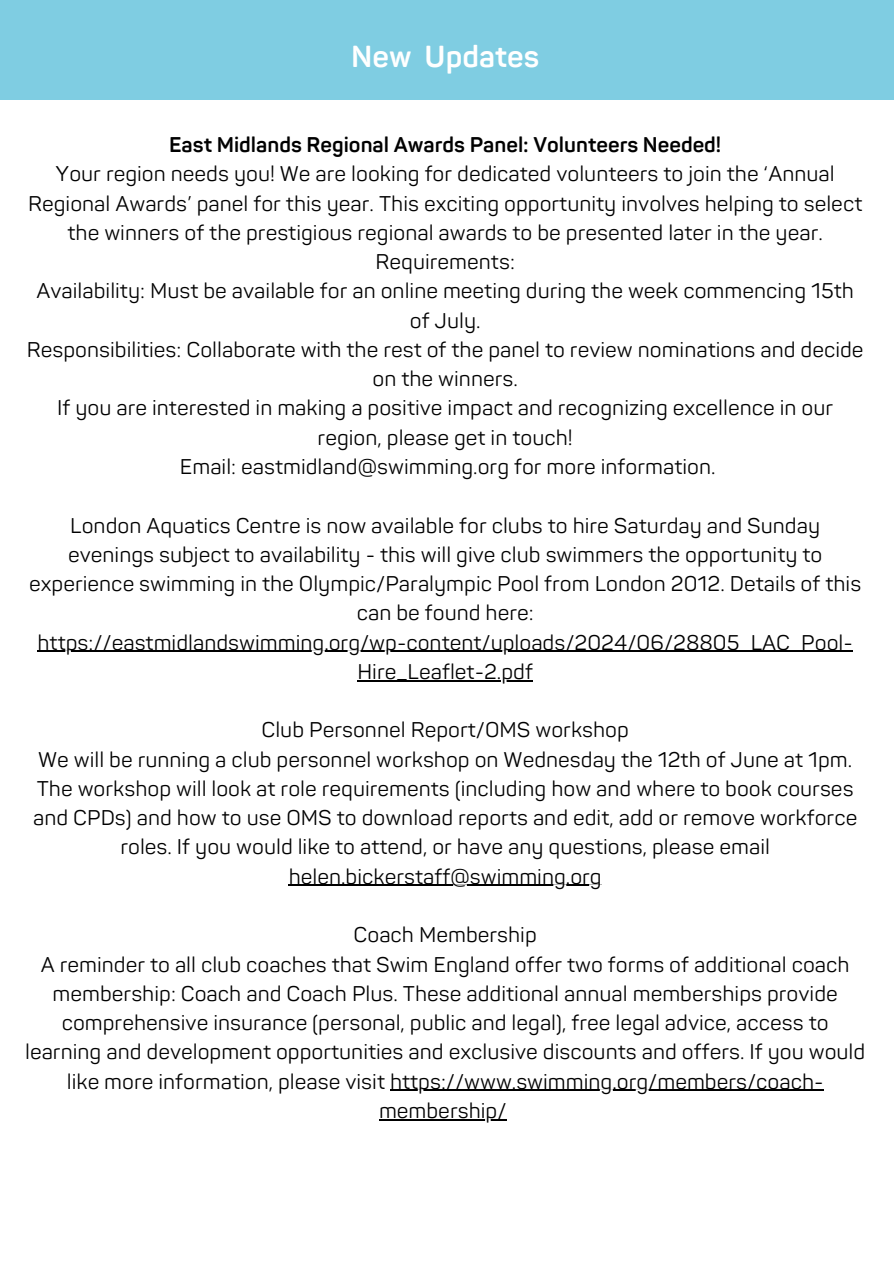
<style>
.page{position:relative;width:894px;height:1264px;background:#fff}
.page>*{position:absolute;margin:0;border:0;box-sizing:border-box;transform-origin:0 0}
.t1{font:700 30px "Panton";color:#fff}
.t2{font:21px/29.2px "Panton";color:#000;text-align:center}
.t3{font:700 21px "Panton";color:#000}
</style>
<div class="page">
<div style="left:0;top:0;width:893px;height:100px;background:#7fcde2"></div>
<hr style="left:37px;top:650px;width:815px;height:2px;background:#000">
<hr style="left:357px;top:680px;width:176px;height:1px;background:#000">
<hr style="left:288px;top:884px;width:313px;height:2px;background:#000">
<hr style="left:390px;top:1089px;width:433px;height:1px;background:#000">
<hr style="left:379px;top:1118px;width:127px;height:2px;background:#000">
<h1 class="t1" style="left:351px;top:39px;width:190px">New Updates</h1>
<p class="t3" style="left:169px;top:132px;width:553px">East Midlands Regional Awards Panel: Volunteers Needed!</p>
<p class="t2" style="left:28px;top:160px;width:835px">Your region needs you! We are looking for dedicated volunteers to join the ‘Annual<br>Regional Awards’ panel for this year. This exciting opportunity involves helping to select the winners of the prestigious regional awards to be presented later in the year.</p>
<p class="t2" style="left:375px;top:248px;width:141px">Requirements:</p>
<p class="t2" style="left:36px;top:277px;width:818px">Availability: Must be available for an online meeting during the week commencing 15th of July.</p>
<p class="t2" style="left:27px;top:336px;width:838px">Responsibilities: Collaborate with the rest of the panel to review nominations and decide on the winners.</p>
<p class="t2" style="left:57px;top:394px;width:777px">If you are interested in making a positive impact and recognizing excellence in our region, please get in touch!</p>
<p class="t2" style="left:180px;top:453px;width:537px">Email: eastmidland@swimming.org for more information.</p>
<p class="t2" style="left:29px;top:511px;width:833px">London Aquatics Centre is now available for clubs to hire Saturday and Sunday evenings subject to availability - this will give club swimmers the opportunity to experience swimming in the Olympic/Paralympic Pool from London 2012. Details of this can be found here:</p>
<p class="t2" style="left:37px;top:628px;width:816px">https://eastmidlandswimming.org/wp-content/uploads/2024/06/28805_LAC_Pool-</p>
<p class="t2" style="left:357px;top:657px;width:177px">Hire_Leaflet-2.pdf</p>
<p class="t2" style="left:261px;top:716px;width:369px">Club Personnel Report/OMS workshop</p>
<p class="t2" style="left:33px;top:745px;width:825px">We will be running a club personnel workshop on Wednesday the 12th of June at 1pm.<br>The workshop will look at role requirements (including how and where to book courses and CPDs) and how to use OMS to download reports and edit, add or remove workforce roles. If you would like to attend, or have any questions, please email</p>
<p class="t2" style="left:288px;top:862px;width:314px">helen.bickerstaff@swimming.org</p>
<p class="t2" style="left:41px;top:921px;width:810px">Coach Membership<br>A reminder to all club coaches that Swim England offer two forms of additional coach membership: Coach and Coach Plus. These additional annual memberships provide comprehensive insurance (personal, public and legal), free legal advice, access to</p>
<p class="t2" style="left:25px;top:1038px;width:841px">learning and development opportunities and exclusive discounts and offers. If you would like more information, please visit https://www.swimming.org/members/coach&shy;membership/</p>
</div>
